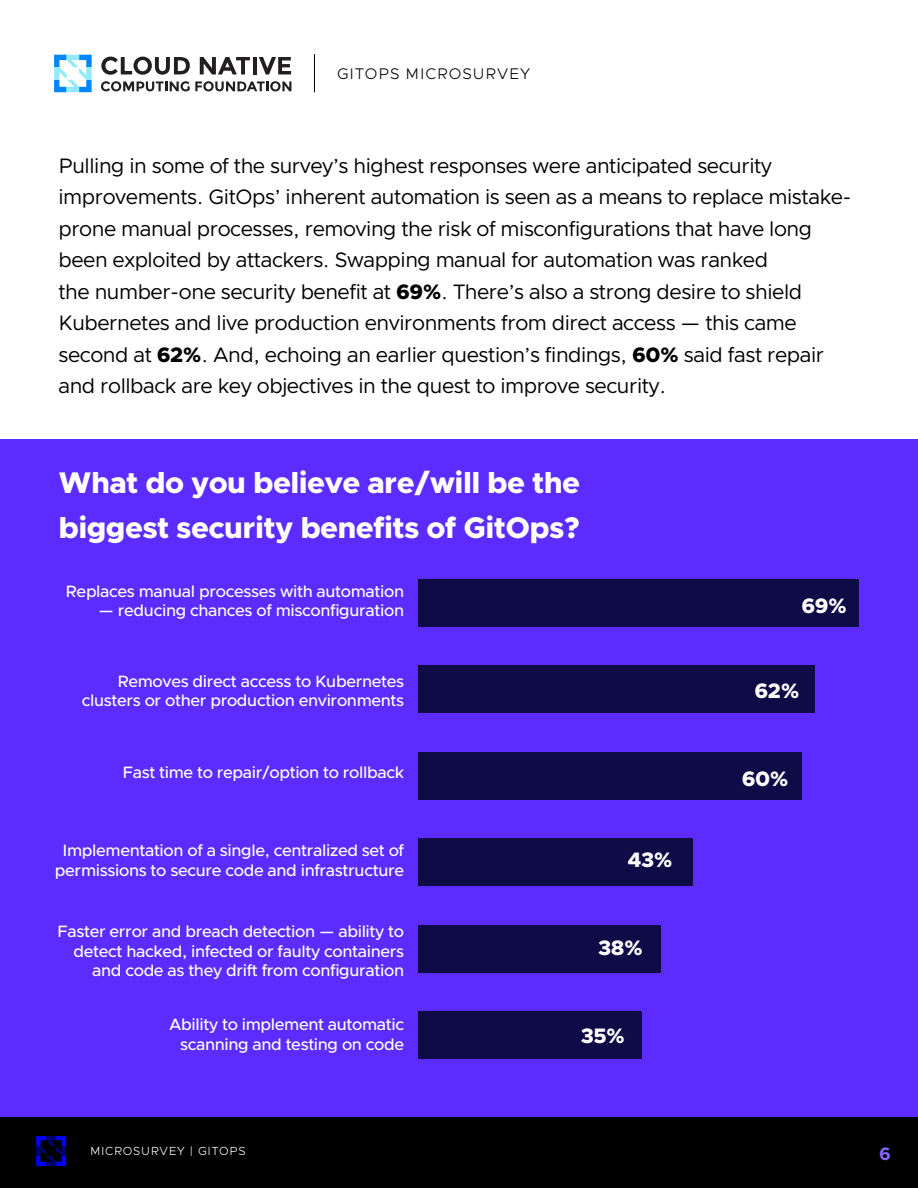
<style>
.page{position:relative;width:918px;height:1188px;background:#fff}
.page>*{position:absolute;margin:0;border:0;box-sizing:border-box;transform-origin:0 0}
.t1{font:800 30px/45px "Clarity City";letter-spacing:-.02em;color:#fff}
.t2{font:21px/31.5px "Clarity City";letter-spacing:-.02em;color:#000}
.t3{font:800 21px "Clarity City";letter-spacing:-.02em;color:#fff}
.t4{font:700 18px "Clarity City";color:#8766ff}
.t5{font:500 16.5px/19.5px "Clarity City";letter-spacing:-.02em;color:#fff;text-align:right}
.t6{font:300 15.45px "Clarity City";letter-spacing:.06em;color:#000}
.t7{font:300 11.85px "Clarity City";letter-spacing:.06em;color:#fff}
.s1{font-weight:800}
</style>
<div class="page">
<svg style="left:54px;top:55px;width:38px;height:37px"></svg>
<svg style="left:101px;top:57px;width:89px;height:18px"></svg>
<svg style="left:200px;top:57px;width:50px;height:18px"></svg>
<hr style="left:253px;top:57px;width:4px;height:17px;background:#231f20">
<svg style="left:259px;top:57px;width:32px;height:17px"></svg>
<svg style="left:101px;top:81px;width:190px;height:10px"></svg>
<hr style="left:314px;top:54px;width:1px;height:38px;background:#000">
<div style="left:0;top:1115px;width:918px;height:73px;background:#000"></div>
<svg style="left:36px;top:1136px;width:30px;height:30px"></svg>
<div style="left:0;top:439px;width:918px;height:678px;background:#5c2cff"></div>
<div style="left:418px;top:579px;width:442px;height:48px;background:#0f0b47"></div>
<div style="left:418px;top:666px;width:397px;height:47px;background:#0f0b47"></div>
<div style="left:418px;top:752px;width:384px;height:47px;background:#0f0b47"></div>
<div style="left:418px;top:839px;width:275px;height:47px;background:#0f0b47"></div>
<div style="left:418px;top:925px;width:243px;height:47px;background:#0f0b47"></div>
<div style="left:418px;top:1011px;width:224px;height:48px;background:#0f0b47"></div>
<p class="t6" style="left:337px;top:64px;width:195px">GITOPS MICROSURVEY</p>
<p class="t2" style="left:58px;top:150px;width:795px">Pulling in some of the survey’s highest responses were anticipated security improvements. GitOps’ inherent automation is seen as a means to replace mistake&shy;prone manual processes, removing the risk of misconfigurations that have long been exploited by attackers. Swapping manual for automation was ranked<br>the number-one security benefit at <span class="s1">69%</span>. There’s also a strong desire to shield Kubernetes and live production environments from direct access — this came second at <span class="s1">62%</span>. And, echoing an earlier question’s findings, <span class="s1">60%</span> said fast repair and rollback are key objectives in the quest to improve security.</p>
<h1 class="t1" style="left:58px;top:460px;width:523px">What do you believe are/will be the biggest security benefits of GitOps?</h1>
<p class="t5" style="left:66px;top:581px;width:340px">Replaces manual processes with automation</p>
<p class="t5" style="left:99px;top:601px;width:307px">— reducing chances of misconfiguration</p>
<p class="t5" style="left:82px;top:671px;width:324px">Removes direct access to Kubernetes clusters or other production environments</p>
<p class="t5" style="left:122px;top:763px;width:283px">Fast time to repair/option to rollback</p>
<p class="t5" style="left:55px;top:841px;width:351px;text-align:center">Implementation of a single, centralized set of permissions to secure code and infrastructure</p>
<p class="t5" style="left:57px;top:922px;width:349px">Faster error and breach detection — ability to detect hacked, infected or faulty containers and code as they drift from configuration</p>
<p class="t5" style="left:169px;top:1015px;width:237px">Ability to implement automatic scanning and testing on code</p>
<p class="t3" style="left:628px;top:847px;width:47px">43%</p>
<p class="t3" style="left:598px;top:935px;width:46px">38%</p>
<p class="t3" style="left:581px;top:1023px;width:46px">35%</p>
<p class="t3" style="left:802px;top:592px;width:47px">69%</p>
<p class="t3" style="left:755px;top:677px;width:46px">62%</p>
<p class="t3" style="left:742px;top:765px;width:48px">60%</p>
<p class="t7" style="left:90px;top:1144px;width:157px">MICROSURVEY | GITOPS</p>
<p class="t4" style="left:879px;top:1143px;width:13px">6</p>
</div>
